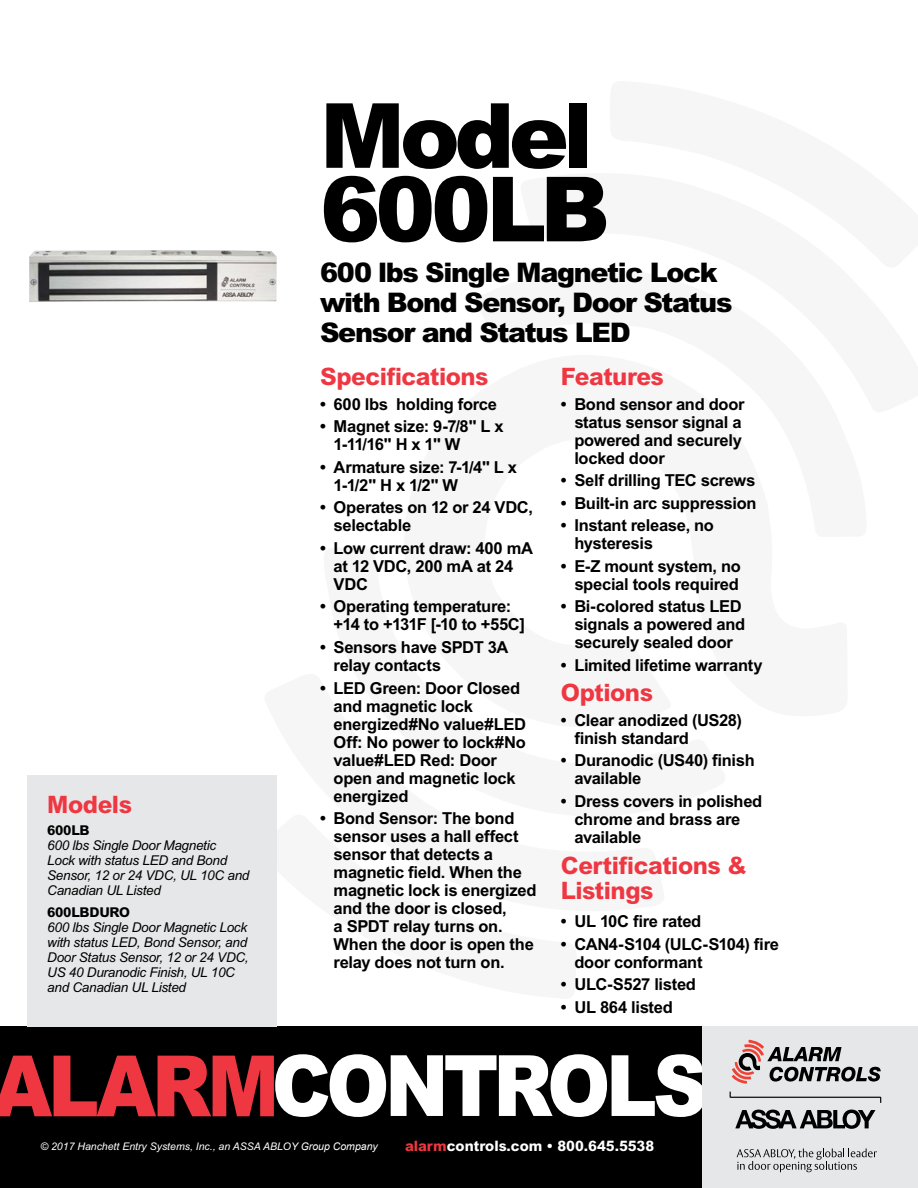
<style>
.page{position:relative;width:918px;height:1188px;background:#fff}
.page>*{position:absolute;margin:0;border:0;box-sizing:border-box;transform-origin:0 0}
.t1{font:900 90px/73.5px "Arial MT Std";letter-spacing:-.06em;color:#000}
.t2{font:900 84.75px "Arial MT Std";letter-spacing:-.06em;color:#fff;scale:.9 1}
.t3{font:900 27px/30px "Arial MT Std";letter-spacing:-.05em;color:#000}
.t4{font:800 24px/25.5px "Arial MT Std";letter-spacing:-.02em;color:#ef3742}
.t5{font:700 16.5px/18px "Arial MT Std";letter-spacing:-.015em;color:#000}
.t6{font:800 14.4px "Arial MT Std";color:#fff}
.t7{font:italic 13.5px/15px "Arial MT Std";letter-spacing:-.02em;color:#000}
.t8{font:800 13.5px "Arial MT Std";letter-spacing:-.02em;color:#000}
.t9{font:italic 10.5px "Arial MT Std";color:#fff}
.s1{color:#ef3742}
.s2{font-family:"Arial"}
</style>
<div class="page">
<div style="left:0;top:1026px;width:702px;height:162px;background:#000"></div>
<div style="left:702px;top:1026px;width:216px;height:162px;background:#e6e7e8"></div>
<svg style="left:730px;top:1092px;width:151px;height:11px"></svg>
<svg style="left:735px;top:1110px;width:140px;height:19px"></svg>
<svg style="left:732px;top:1040px;width:149px;height:44px"></svg>
<svg style="left:737px;top:1148px;width:140px;height:24px"></svg>
<img style="left:29px;top:250px;width:248px;height:52px">
<div style="left:27px;top:775px;width:250px;height:252px;background:#e6e7e8"></div>
<h3 class="t4" style="left:47px;top:791px;width:86px">Models</h3>
<p class="t8" style="left:47px;top:822px;width:44px">600LB</p>
<p class="t7" style="left:47px;top:837px;width:204px">600 lbs Single Door Magnetic<br>Lock with status LED and Bond<br>Sensor, 12 or 24 VDC, UL 10C and<br>Canadian UL Listed</p>
<p class="t8" style="left:47px;top:904px;width:84px">600LBDURO</p>
<p class="t7" style="left:47px;top:919px;width:203px">600 lbs Single Door Magnetic Lock with status LED, Bond Sensor, and<br>Door Status Sensor, 12 or 24 VDC,<br>US 40 Duranodic Finish, UL 10C and Canadian UL Listed</p>
<h1 class="t1" style="left:320px;top:96px;width:292px">Model<br>600LB</h1>
<h3 class="t3" style="left:320px;top:257px;width:414px">600 lbs Single Magnetic Lock with Bond Sensor, Door Status<br>Sensor and Status LED</h3>
<h3 class="t4" style="left:320px;top:363px;width:170px">Specifications</h3>
<p class="t5" style="left:320px;top:395px;width:179px">• 600 lbs holding force</p>
<p class="t5" style="left:334px;top:417px;width:172px;text-indent:-13px">• Magnet size: 9-7/8" L x<br>1-11/16" H x 1" W</p>
<p class="t5" style="left:334px;top:458px;width:185px;text-indent:-13px">• Armature size: 7-1/4" L x<br>1-1/2" H x 1/2" W</p>
<p class="t5" style="left:334px;top:498px;width:201px;text-indent:-13px">• Operates on 12 or 24 VDC, selectable</p>
<p class="t5" style="left:334px;top:539px;width:201px;text-indent:-13px">• Low current draw: 400 mA at 12 VDC, 200 mA at 24<br>VDC</p>
<p class="t5" style="left:334px;top:597px;width:193px;text-indent:-13px">• Operating temperature: +14 to +131F [-10 to +55C]</p>
<p class="t5" style="left:334px;top:638px;width:176px;text-indent:-13px">• Sensors have SPDT 3A relay contacts</p>
<p class="t5" style="left:334px;top:679px;width:194px;text-indent:-13px">• LED Green: Door Closed and magnetic lock energized#No value#LED<br>Off: No power to lock#No value#LED Red: Door open and magnetic lock energized</p>
<p class="t5" style="left:334px;top:809px;width:204px;text-indent:-13px">• Bond Sensor: The bond sensor uses a hall effect sensor that detects a magnetic field. When the magnetic lock is energized and the door is closed,<br>a SPDT relay turns on.<br>When the door is open the relay does not turn on.</p>
<h3 class="t4" style="left:561px;top:363px;width:105px">Features</h3>
<p class="t5" style="left:574px;top:395px;width:172px;text-indent:-13px">• Bond sensor and door status sensor signal a powered and securely locked door</p>
<p class="t5" style="left:561px;top:471px;width:196px">• Self drilling TEC screws</p>
<p class="t5" style="left:561px;top:494px;width:197px">• Built-in arc suppression</p>
<p class="t5" style="left:574px;top:516px;width:141px;text-indent:-13px">• Instant release, no hysteresis</p>
<p class="t5" style="left:561px;top:557px;width:181px;text-align:right">• E-Z mount system, no special tools required</p>
<p class="t5" style="left:574px;top:597px;width:172px;text-indent:-13px">• Bi-colored status LED signals a powered and securely sealed door</p>
<p class="t5" style="left:561px;top:656px;width:203px">• Limited lifetime warranty</p>
<h3 class="t4" style="left:561px;top:679px;width:94px">Options</h3>
<p class="t5" style="left:574px;top:711px;width:169px;text-indent:-13px">• Clear anodized (US28) finish standard</p>
<p class="t5" style="left:574px;top:751px;width:182px;text-indent:-13px">• Duranodic (US40) finish available</p>
<p class="t5" style="left:574px;top:792px;width:190px;text-indent:-13px">• Dress covers in polished chrome and brass are available</p>
<h3 class="t4" style="left:561px;top:852px;width:187px">Certifications &amp;<br>Listings</h3>
<p class="t5" style="left:561px;top:912px;width:142px">• UL 10C fire rated</p>
<p class="t5" style="left:574px;top:935px;width:206px;text-indent:-13px">• CAN4-S104 (ULC-S104) fire door conformant</p>
<p class="t5" style="left:561px;top:975px;width:137px">• ULC-S527 listed</p>
<p class="t5" style="left:561px;top:998px;width:113px">• UL 864 listed</p>
<h2 class="t2" style="left:-7px;top:1032px;width:796px"><span class="s1">ALARM</span>CONTROLS</h2>
<p class="t9" style="left:40px;top:1140px;width:339px">© 2017 Hanchett Entry Systems, Inc., an ASSA ABLOY <span class="s2">Group Company</span></p>
<p class="t6" style="left:405px;top:1138px;width:251px"><span class="s1">alarm</span>controls.com • 800.645.5538</p>
</div>
